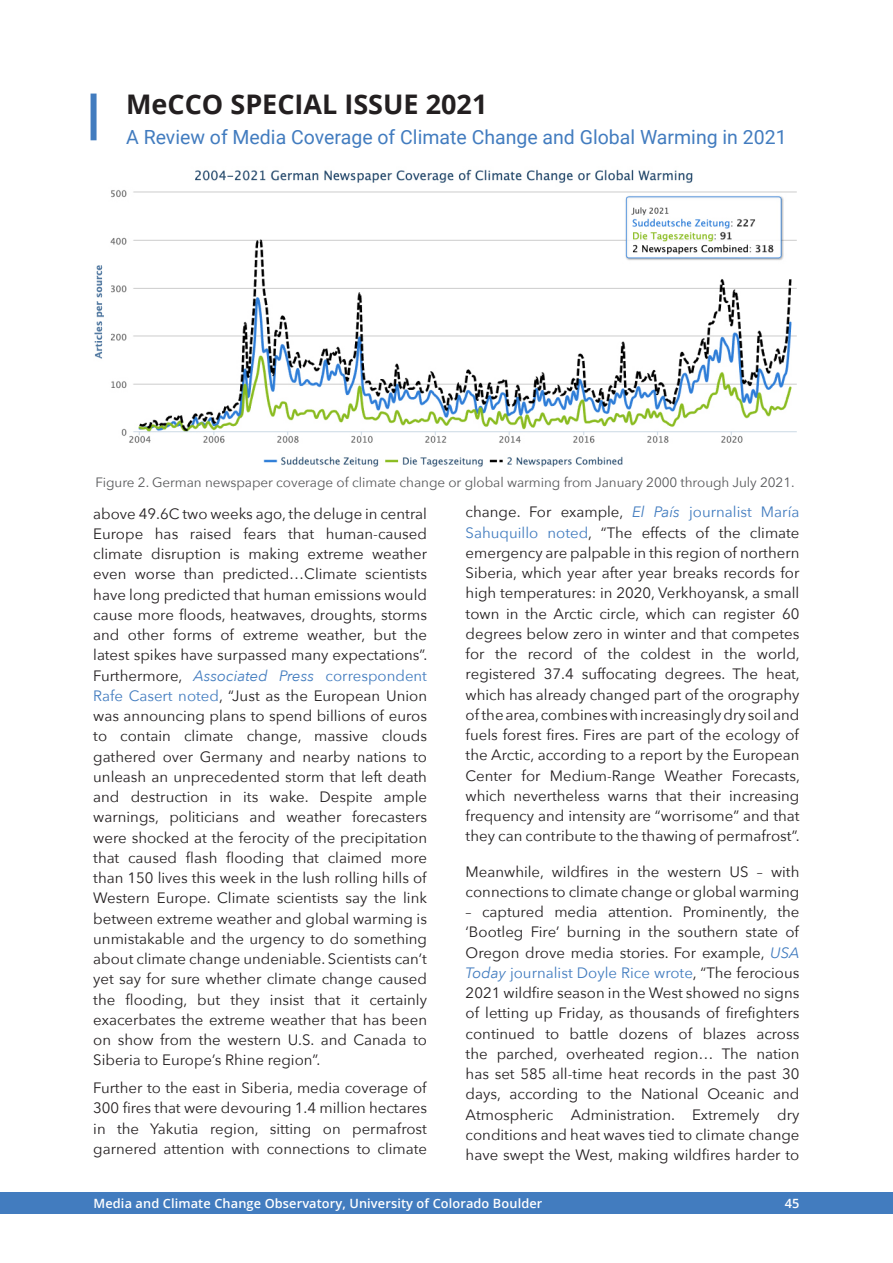
<style>
.page{position:relative;width:893px;height:1263px;background:#fff}
.page>*{position:absolute;margin:0;border:0;box-sizing:border-box;transform-origin:0 0}
.Page_Header_-_Black{font:700 27px "Open Sans";color:#231f20}
.Blue_Text_-_Align_Le{font:19.5px "Roboto";color:#427cbf}
.Heading_1{font:15px/20.2px "Avenir Next";color:#231f20;text-align:justify}
.Page_Body_Text_-_Bla{font:15px/20.2px "Avenir Next";color:#231f20;text-align:justify}
.Pull_Quote_Text{font:13.5px "Avenir Next";letter-spacing:-.005em;color:#57585a}
.t1{font:600 12.75px "Open Sans";letter-spacing:.01em;color:#fff}
.s1{font-style:italic;color:#427cbf}
.s2{color:#427cbf}
</style>
<div class="page">
<div style="left:91px;top:94px;width:6px;height:46px;background:#427cbf"></div>
<div style="left:0;top:1193px;width:893px;height:21px;background:#427cbf"></div>
<img style="left:94px;top:169px;width:703px;height:298px">
<p class="Page_Header_-_Black" style="left:126px;top:85px;width:363px">MeCCO SPECIAL ISSUE 2021</p>
<p class="Blue_Text_-_Align_Le" style="left:126px;top:123px;width:662px">A Review of Media Coverage of Climate Change and Global Warming in 2021</p>
<p class="Pull_Quote_Text" style="left:96px;top:470px;width:701px">Figure 2. German newspaper coverage of climate change or global warming from January 2000 through July 2021.</p>
<p class="Page_Body_Text_-_Bla" style="left:93px;top:503px;width:336px">above 49.6C two weeks ago, the deluge in central Europe has raised fears that human-caused climate disruption is making extreme weather even worse than predicted…Climate scientists have long predicted that human emissions would cause more floods, heatwaves, droughts, storms and other forms of extreme weather, but the latest spikes have surpassed many expectations”.<br>Furthermore, <span class="s1">Associated Press</span> <span class="s2">correspondent Rafe Casert noted</span>, “Just as the European Union was announcing plans to spend billions of euros to contain climate change, massive clouds gathered over Germany and nearby nations to unleash an unprecedented storm that left death and destruction in its wake. Despite ample warnings, politicians and weather forecasters were shocked at the ferocity of the precipitation that caused flash flooding that claimed more than 150 lives this week in the lush rolling hills of Western Europe. Climate scientists say the link between extreme weather and global warming is unmistakable and the urgency to do something about climate change undeniable. Scientists can’t yet say for sure whether climate change caused the flooding, but they insist that it certainly exacerbates the extreme weather that has been on show from the western U.S. and Canada to Siberia to Europe’s Rhine region”.</p>
<p class="Heading_1" style="left:93px;top:1077px;width:335px">Further to the east in Siberia, media coverage of 300 fires that were devouring 1.4 million hectares in the Yakutia region, sitting on permafrost garnered attention with connections to climate</p>
<p class="Heading_1" style="left:466px;top:501px;width:336px">change. For example, <span class="s1">El País</span> <span class="s2">journalist María Sahuquillo noted</span>, “The effects of the climate emergency are palpable in this region of northern Siberia, which year after year breaks records for high temperatures: in 2020, Verkhoyansk, a small town in the Arctic circle, which can register 60 degrees below zero in winter and that competes for the record of the coldest in the world, registered 37.4 suffocating degrees. The heat, which has already changed part of the orography of the area, combines with increasingly dry soil and fuels forest fires. Fires are part of the ecology of the Arctic, according to a report by the European Center for Medium-Range Weather Forecasts, which nevertheless warns that their increasing frequency and intensity are “worrisome” and that they can contribute to the thawing of permafrost”.</p>
<p class="Heading_1" style="left:466px;top:860px;width:335px">Meanwhile, wildfires in the western US – with connections to climate change or global warming</p>
<p class="Heading_1" style="left:466px;top:901px;width:336px">– captured media attention. Prominently, the ‘Bootleg Fire’ burning in the southern state of Oregon drove media stories. For example, <span class="s1">USA Today</span> <span class="s2">journalist Doyle Rice wrote</span>, “The ferocious 2021 wildfire season in the West showed no signs of letting up Friday, as thousands of firefighters continued to battle dozens of blazes across the parched, overheated region… The nation has set 585 all-time heat records in the past 30 days, according to the National Oceanic and Atmospheric Administration. Extremely dry conditions and heat waves tied to climate change have swept the West, making wildfires harder to</p>
<p class="t1" style="left:94px;top:1195px;width:450px">Media and Climate Change Observatory, University of Colorado Boulder</p>
<p class="t1" style="left:785px;top:1195px;width:16px">45</p>
</div>
